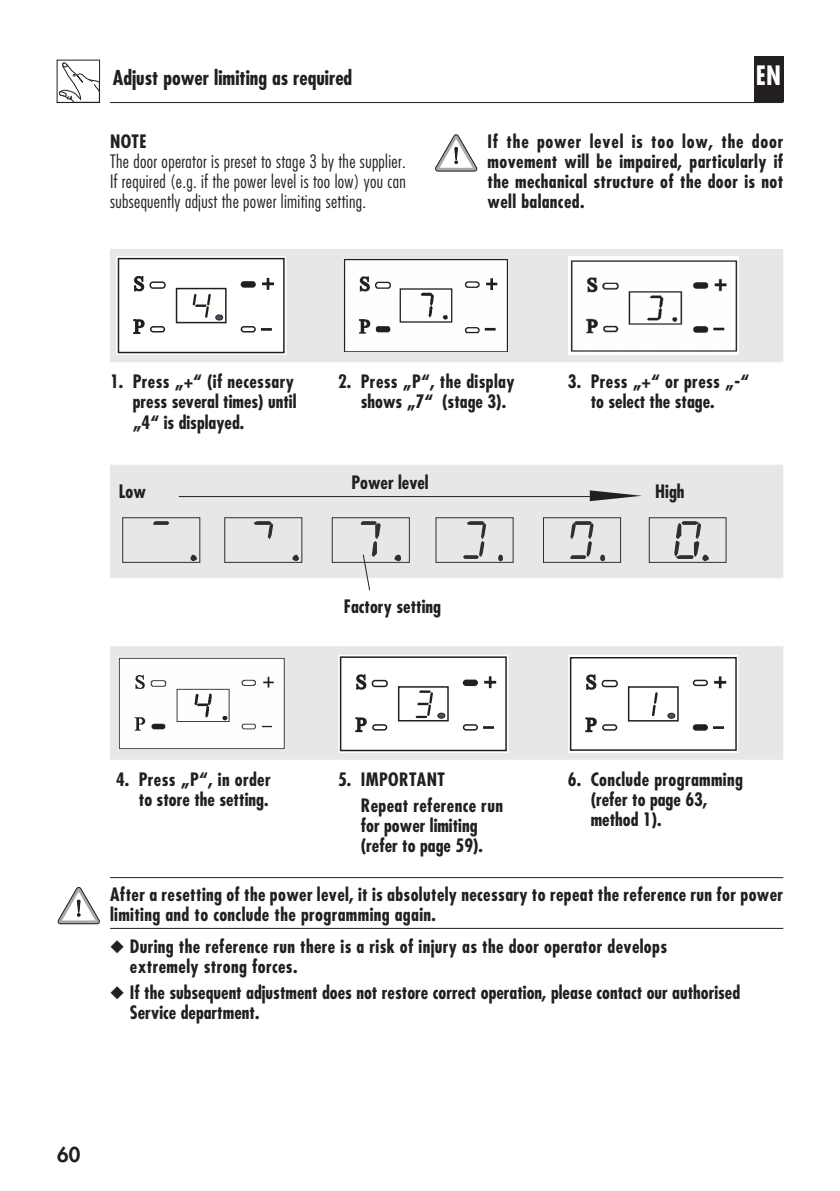
<style>
.page{position:relative;width:840px;height:1191px;background:#fff}
.page>*{position:absolute;margin:0;border:0;box-sizing:border-box;transform-origin:0 0}
.t1{font:700 condensed 26px "Futura";color:#fff}
.Titel_1{font:700 condensed 20px "Futura";color:#231f20}
.t2{font:800 20px "Futura";color:#231f20}
.Sicherheitshinweise{font:700 condensed 18px/20px "Futura";letter-spacing:.02em;color:#231f20;text-align:justify}
.Handlungsschritte_Fe{font:700 condensed 18px/20px "Futura";color:#231f20}
.Fließtext{font:300 condensed 18px/20px "Futura";letter-spacing:.02em;color:#231f20;text-align:justify}
.Handlungsschritte_Fe-2{font:700 condensed 18px/20px "Futura";letter-spacing:.02em;color:#231f20}
.Aufzählung{font:700 condensed 18px/20px "Futura";color:#231f20}
.Aufzählung-2{font:700 condensed 18px/20px "Futura";letter-spacing:.02em;color:#231f20}
.HINWEIS_WICHTIG{font:700 condensed 18px "Futura";color:#231f20}
</style>
<div class="page">
<svg style="left:59px;top:63px;width:39px;height:38px"></svg>
<div style="left:57px;top:60px;width:43px;height:43px;border:1px solid #231f20"></div>
<div style="left:110px;top:249px;width:672px;height:113px;background:#e6e7e9"></div>
<img style="left:343px;top:258px;width:164px;height:94px">
<img style="left:568px;top:256px;width:170px;height:98px">
<div style="left:110px;top:465px;width:672px;height:113px;background:#e6e7e9"></div>
<svg style="left:435px;top:134px;width:42px;height:37px"></svg>
<hr style="left:110px;top:928px;width:672px;height:1px;background:#231f20">
<svg style="left:58px;top:887px;width:42px;height:36px"></svg>
<hr style="left:110px;top:877px;width:672px;height:1px;background:#231f20">
<div style="left:110px;top:646px;width:672px;height:113px;background:#e6e7e9"></div>
<img style="left:118px;top:657px;width:166px;height:92px">
<div style="left:338px;top:654px;width:170px;height:99px;border:1px solid #fff"></div>
<svg style="left:339px;top:655px;width:168px;height:97px;background:#eaeaea"></svg>
<svg style="left:589px;top:490px;width:52px;height:11px"></svg>
<hr style="left:179px;top:496px;width:414px;height:1px;background:#231f20">
<svg style="left:122px;top:517px;width:604px;height:74px"></svg>
<div style="left:568px;top:655px;width:170px;height:98px;border:1px solid #fff"></div>
<svg style="left:568px;top:656px;width:169px;height:95px;background:#e8e7e8"></svg>
<div style="left:116px;top:256px;width:170px;height:99px;border:1px solid #fff"></div>
<svg style="left:117px;top:257px;width:168px;height:97px;background:#e9e9e9"></svg>
<div style="left:753px;top:57px;width:29px;height:45px;background:#231f20"></div>
<hr style="left:110px;top:102px;width:672px;height:1px;background:#231f20">
<hr style="left:57px;top:102px;width:43px;height:1px;background:#231f20">
<p class="Titel_1" style="left:113px;top:65px;width:241px">Adjust power limiting as required</p>
<p class="HINWEIS_WICHTIG" style="left:110px;top:131px;width:38px">NOTE</p>
<p class="Fließtext" style="left:110px;top:152px;width:297px">The door operator is preset to stage 3 by the supplier.<br>If required (e.g. if the power level is too low) you can subsequently adjust the power limiting setting.</p>
<h1 class="t1" style="left:755px;top:59px;width:27px">EN</h1>
<p class="Sicherheitshinweise" style="left:487px;top:132px;width:297px">If the power level is too low, the door movement will be impaired, particularly if the mechanical structure of the door is not well balanced.</p>
<p class="Handlungsschritte_Fe" style="left:133px;top:372px;width:165px;text-indent:-23px">1. Press „+“ (if necessary press several times) until „4“ is displayed.</p>
<p class="Handlungsschritte_Fe-2" style="left:360px;top:372px;width:155px;text-indent:-23px">2. Press „P“, the display shows „7“ (stage 3).</p>
<p class="Handlungsschritte_Fe" style="left:590px;top:372px;width:160px;text-indent:-23px">3. Press „+“ or press „-“ to select the stage.</p>
<p class="Handlungsschritte_Fe" style="left:351px;top:472px;width:79px">Power level</p>
<p class="Handlungsschritte_Fe" style="left:119px;top:482px;width:29px">Low</p>
<p class="Handlungsschritte_Fe" style="left:655px;top:482px;width:31px">High</p>
<p class="Handlungsschritte_Fe" style="left:344px;top:596px;width:99px">Factory setting</p>
<p class="Handlungsschritte_Fe" style="left:116px;top:769px;width:156px;text-align:right">4. Press „P“, in order to store the setting.</p>
<p class="Handlungsschritte_Fe-2" style="left:360px;top:766px;width:143px;line-height:26.2px;text-indent:-23px">5. IMPORTANT<br>Repeat reference run</p>
<p class="Handlungsschritte_Fe" style="left:360px;top:815px;width:124px">for power limiting (refer to page 59).</p>
<p class="Handlungsschritte_Fe-2" style="left:590px;top:769px;width:154px;text-indent:-23px">6. Conclude programming (refer to page 63, method 1).</p>
<p class="Sicherheitshinweise" style="left:110px;top:884px;width:674px">After a resetting of the power level, it is absolutely necessary to repeat the reference run for power limiting and to conclude the programming again.</p>
<p class="Aufzählung-2" style="left:130px;top:936px;width:538px;text-indent:-20px">◆ During the reference run there is a risk of injury as the door operator develops extremely strong forces.</p>
<p class="Aufzählung" style="left:130px;top:982px;width:611px;text-indent:-20px">◆ If the subsequent adjustment does not restore correct operation, please contact our authorised<br>Service department.</p>
<p class="t2" style="left:57px;top:1140px;width:25px">60</p>
</div>
